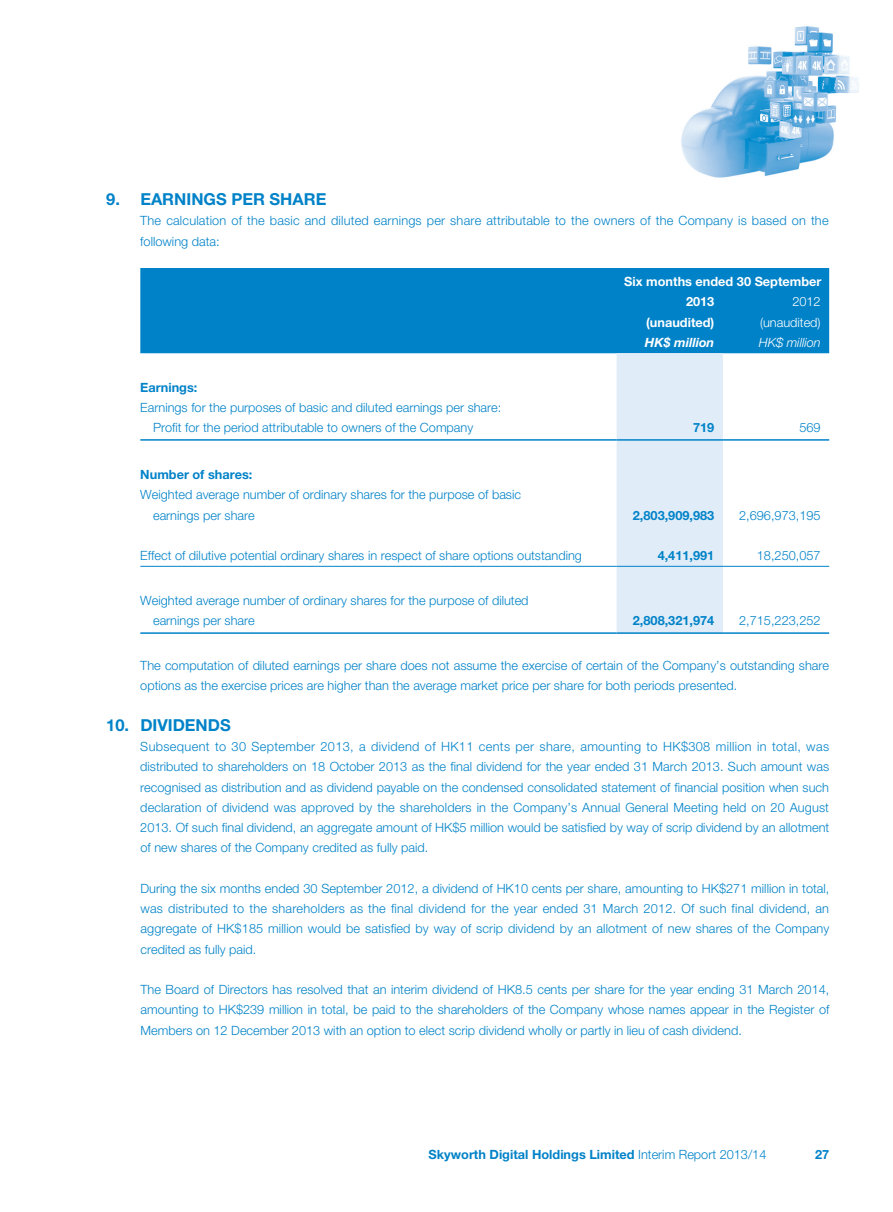
<style>
.page{position:relative;width:893px;height:1212px;background:#fff}
.page>*{position:absolute;margin:0;border:0;box-sizing:border-box;transform-origin:0 0}
.t1{font:700 16.5px "Helvetica Neue LT Std";color:#0082c8}
.t2{font:300 12.75px/20.2px "Helvetica Neue LT Std";color:#0082c8}
.t3{font:700 12.75px "Helvetica Neue LT Std";color:#0082c8}
.t4{font:700 12.75px/20.2px "Helvetica Neue LT Std";color:#fff}
.t5{font:300 12.75px "Helvetica Neue LT Std";color:#fff}
.t6{font:italic 700 12.75px "Helvetica Neue LT Std";color:#fff}
.t7{font:italic 300 12.75px "Helvetica Neue LT Std";color:#fff}
.s1{font-weight:300}
</style>
<div class="page">
<img style="left:140px;top:26px;width:719px;height:608px">
<div style="left:140px;top:268px;width:689px;height:85px;background:#0082c8"></div>
<div style="left:617px;top:353px;width:106px;height:279px;background:#e0ecf7"></div>
<hr style="left:140px;top:439px;width:477px;height:2px;background:#0082c8">
<hr style="left:617px;top:439px;width:106px;height:2px;background:#0082c8">
<hr style="left:723px;top:439px;width:106px;height:2px;background:#0082c8">
<hr style="left:140px;top:566px;width:477px;height:1px;background:#0082c8">
<hr style="left:617px;top:566px;width:106px;height:1px;background:#0082c8">
<hr style="left:723px;top:566px;width:106px;height:1px;background:#0082c8">
<hr style="left:140px;top:632px;width:477px;height:2px;background:#0082c8">
<hr style="left:617px;top:632px;width:106px;height:2px;background:#0082c8">
<hr style="left:723px;top:632px;width:106px;height:2px;background:#0082c8">
<p class="t1" style="left:106px;top:189px;width:222px">9. EARNINGS PER SHARE</p>
<p class="t2" style="left:140px;top:210px;width:690px">The calculation of the basic and diluted earnings per share attributable to the owners of the Company is based on the following data:</p>
<p class="t4" style="left:686px;top:271px;width:137px;text-indent:-62px">Six months ended 30 September<br>2013</p>
<p class="t5" style="left:792px;top:294px;width:30px">2012</p>
<p class="t3" style="left:140px;top:379px;width:59px">Earnings:</p>
<p class="t2" style="left:153px;top:397px;width:350px;text-indent:-13px">Earnings for the purposes of basic and diluted earnings per share:<br>Profit for the period attributable to owners of the Company</p>
<p class="t3" style="left:140px;top:466px;width:114px">Number of shares:</p>
<p class="t2" style="left:153px;top:484px;width:369px;text-indent:-13px">Weighted average number of ordinary shares for the purpose of basic earnings per share</p>
<p class="t4" style="left:646px;top:312px;width:70px">(unaudited)</p>
<p class="t5" style="left:760px;top:314px;width:62px">(unaudited)</p>
<p class="t6" style="left:645px;top:334px;width:71px">HK$ million</p>
<p class="t7" style="left:759px;top:335px;width:63px">HK$ million</p>
<p class="t3" style="left:693px;top:420px;width:23px">719</p>
<p class="t2" style="left:799px;top:417px;width:23px">569</p>
<p class="t3" style="left:633px;top:507px;width:83px">2,803,909,983</p>
<p class="t2" style="left:739px;top:504px;width:83px">2,696,973,195</p>
<p class="t2" style="left:140px;top:545px;width:443px">Effect of dilutive potential ordinary shares in respect of share options outstanding</p>
<p class="t3" style="left:658px;top:547px;width:58px">4,411,991</p>
<p class="t2" style="left:757px;top:545px;width:65px">18,250,057</p>
<p class="t2" style="left:153px;top:590px;width:377px;text-indent:-13px">Weighted average number of ordinary shares for the purpose of diluted earnings per share</p>
<p class="t3" style="left:633px;top:613px;width:83px">2,808,321,974</p>
<p class="t2" style="left:739px;top:610px;width:83px">2,715,223,252</p>
<p class="t2" style="left:140px;top:655px;width:690px">The computation of diluted earnings per share does not assume the exercise of certain of the Company’s outstanding share options as the exercise prices are higher than the average market price per share for both periods presented.</p>
<p class="t1" style="left:106px;top:715px;width:126px">10. DIVIDENDS</p>
<p class="t2" style="left:140px;top:736px;width:690px;text-align:justify">Subsequent to 30 September 2013, a dividend of HK11 cents per share, amounting to HK$308 million in total, was distributed to shareholders on 18 October 2013 as the final dividend for the year ended 31 March 2013. Such amount was recognised as distribution and as dividend payable on the condensed consolidated statement of financial position when such declaration of dividend was approved by the shareholders in the Company’s Annual General Meeting held on 20 August 2013. Of such final dividend, an aggregate amount of HK$5 million would be satisfied by way of scrip dividend by an allotment of new shares of the Company credited as fully paid.</p>
<p class="t2" style="left:140px;top:878px;width:690px;text-align:justify">During the six months ended 30 September 2012, a dividend of HK10 cents per share, amounting to HK$271 million in total, was distributed to the shareholders as the final dividend for the year ended 31 March 2012. Of such final dividend, an aggregate of HK$185 million would be satisfied by way of scrip dividend by an allotment of new shares of the Company credited as fully paid.</p>
<p class="t2" style="left:140px;top:979px;width:690px;text-align:justify">The Board of Directors has resolved that an interim dividend of HK8.5 cents per share for the year ending 31 March 2014, amounting to HK$239 million in total, be paid to the shareholders of the Company whose names appear in the Register of Members on 12 December 2013 with an option to elect scrip dividend wholly or partly in lieu of cash dividend.</p>
<p class="t3" style="left:429px;top:1146px;width:339px">Skyworth Digital Holdings Limited <span class="s1">Interim Report 2013/14</span></p>
<p class="t3" style="left:815px;top:1146px;width:16px">27</p>
</div>
